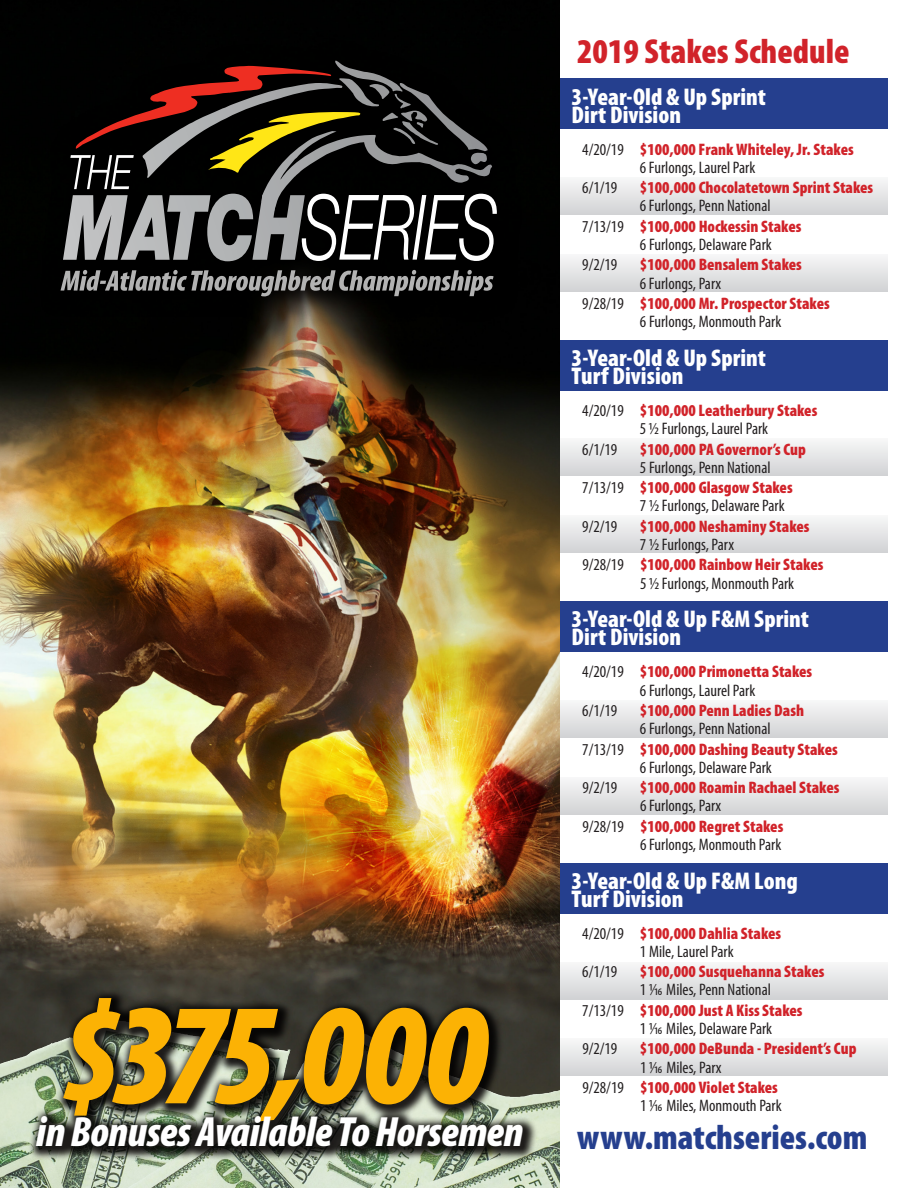
<style>
.page{position:relative;width:918px;height:1188px;background:#fff}
.page>*{position:absolute;margin:0;border:0;box-sizing:border-box;transform-origin:0 0}
.t1{font:italic 900 condensed 145.2px "Myriad Pro";letter-spacing:-.055em;color:#fcb204}
.t2{font:italic 900 condensed 42.45px "Myriad Pro";letter-spacing:-.015em;color:#fff}
.t3{font:900 condensed 34.95px "Myriad Pro";color:#253f8e}
.t4{font:900 condensed 34.95px "Myriad Pro";color:#d1232a}
.t5{font:900 condensed 24.3px/18.1px "Myriad Pro";color:#fff}
.t6{font:condensed 16.65px/18.1px "Myriad Pro";color:#231f20}
.t7{font:900 condensed 16.65px/18.1px "Myriad Pro";color:#d1232a}
.s1{font-weight:400;color:#231f20}
.s2{font-weight:900;color:#d1232a}
</style>
<div class="page">
<svg style="left:560px;top:442px;width:328px;height:34px;background:#e2e3e4"></svg>
<div style="left:240px;top:177px;width:648px;height:38px;background:linear-gradient(to bottom,#f7f7f8,#d2d3d5)"></div>
<div style="left:240px;top:700px;width:648px;height:38px;background:linear-gradient(to bottom,#f7f7f8,#d2d3d5)"></div>
<svg style="left:560px;top:965px;width:328px;height:34px;background:#e2e3e4"></svg>
<svg style="left:560px;top:518px;width:328px;height:35px;fill:#e3e3e5"></svg>
<svg style="left:560px;top:257px;width:328px;height:34px"></svg>
<svg style="left:560px;top:780px;width:328px;height:34px;fill:#e3e3e4"></svg>
<svg style="left:560px;top:1042px;width:328px;height:34px;background:#e2e3e4"></svg>
<div style="left:549px;top:340px;width:339px;height:50px;background:#253f8e"></div>
<div style="left:549px;top:79px;width:339px;height:50px;background:#253f8e"></div>
<div style="left:549px;top:602px;width:339px;height:50px;background:#253f8e"></div>
<div style="left:549px;top:863px;width:339px;height:50px;background:#253f8e"></div>
<img style="left:0;top:0;width:560px;height:1022px">
<svg style="left:40px;top:40px;width:483px;height:282px;background:#030302"></svg>
<svg style="left:61px;top:270px;width:433px;height:26px;background:#484847"></svg>
<svg style="left:63px;top:60px;width:434px;height:201px;background:#3e3732"></svg>
<img style="left:0;top:1022px;width:560px;height:166px">
<svg style="left:28px;top:990px;width:510px;height:172px;background:#393c34"></svg>
<p class="t1" style="left:59px;top:962px;width:430px">$375,000</p>
<p class="t2" style="left:36px;top:1105px;width:489px">in Bonuses Available To Horsemen</p>
<p class="t4" style="left:577px;top:29px;width:274px">2019 Stakes Schedule</p>
<p class="t5" style="left:572px;top:87px;width:196px">3-Year-Old &amp; Up Sprint<br>Dirt Division</p>
<p class="t7" style="left:640px;top:140px;width:215px;text-indent:-58px"><span class="s1">4/20/19</span> $100,000 Frank Whiteley, Jr. Stakes<br><span class="s1">6 Furlongs, Laurel Park</span></p>
<p class="t6" style="left:582px;top:178px;width:37px">6/1/19</p>
<p class="t7" style="left:640px;top:178px;width:235px">$100,000 Chocolatetown Sprint Stakes<br><span class="s1">6 Furlongs, Penn National</span></p>
<p class="t6" style="left:640px;top:217px;width:163px;text-indent:-58px">7/13/19 <span class="s2">$100,000 Hockessin Stakes<br></span>6 Furlongs, Delaware Park</p>
<p class="t6" style="left:582px;top:256px;width:37px">9/2/19</p>
<p class="t7" style="left:640px;top:255px;width:163px">$100,000 Bensalem Stakes<br><span class="s1">6 Furlongs, Parx</span></p>
<p class="t6" style="left:582px;top:294px;width:249px;text-align:center">9/28/19 <span class="s2">$100,000 Mr. Prospector Stakes<br></span>6 Furlongs, Monmouth Park</p>
<p class="t5" style="left:572px;top:348px;width:196px">3-Year-Old &amp; Up Sprint<br>Turf Division</p>
<p class="t6" style="left:582px;top:401px;width:237px;text-align:center">4/20/19 <span class="s2">$100,000 Leatherbury Stakes<br></span>5 ½ Furlongs, Laurel Park</p>
<p class="t6" style="left:582px;top:440px;width:37px">6/1/19</p>
<p class="t7" style="left:640px;top:439px;width:168px">$100,000 PA Governor’s Cup<br><span class="s1">5 Furlongs, Penn National</span></p>
<p class="t6" style="left:640px;top:478px;width:154px;text-indent:-58px">7/13/19 <span class="s2">$100,000 Glasgow Stakes<br></span>7 ½ Furlongs, Delaware Park</p>
<p class="t6" style="left:582px;top:517px;width:37px">9/2/19</p>
<p class="t7" style="left:640px;top:517px;width:171px">$100,000 Neshaminy Stakes<br><span class="s1">7 ½ Furlongs, Parx</span></p>
<p class="t6" style="left:640px;top:556px;width:185px;text-indent:-58px">9/28/19 <span class="s2">$100,000 Rainbow Heir Stakes<br></span>5 ½ Furlongs, Monmouth Park</p>
<p class="t5" style="left:572px;top:609px;width:239px">3-Year-Old &amp; Up F&amp;M Sprint<br>Dirt Division</p>
<p class="t6" style="left:582px;top:663px;width:232px;text-align:center">4/20/19 <span class="s2">$100,000 Primonetta Stakes<br></span>6 Furlongs, Laurel Park</p>
<p class="t6" style="left:582px;top:701px;width:37px">6/1/19</p>
<p class="t7" style="left:640px;top:701px;width:166px">$100,000 Penn Ladies Dash<br><span class="s1">6 Furlongs, Penn National</span></p>
<p class="t6" style="left:582px;top:740px;width:257px;text-align:center">7/13/19 <span class="s2">$100,000 Dashing Beauty Stakes<br></span>6 Furlongs, Delaware Park</p>
<p class="t6" style="left:582px;top:778px;width:37px">9/2/19</p>
<p class="t7" style="left:640px;top:778px;width:201px">$100,000 Roamin Rachael Stakes<br><span class="s1">6 Furlongs, Parx</span></p>
<p class="t6" style="left:582px;top:817px;width:203px;text-align:right">9/28/19 <span class="s2">$100,000 Regret Stakes<br></span>6 Furlongs, Monmouth Park</p>
<p class="t5" style="left:572px;top:871px;width:228px">3-Year-Old &amp; Up F&amp;M Long<br>Turf Division</p>
<p class="t6" style="left:640px;top:924px;width:143px;text-indent:-58px">4/20/19 <span class="s2">$100,000 Dahlia Stakes<br></span>1 Mile, Laurel Park</p>
<p class="t6" style="left:582px;top:963px;width:37px">6/1/19</p>
<p class="t7" style="left:640px;top:962px;width:186px">$100,000 Susquehanna Stakes<br><span class="s1">1 1⁄16 Miles, Penn National</span></p>
<p class="t6" style="left:640px;top:1001px;width:164px;text-indent:-58px">7/13/19 <span class="s2">$100,000 Just A Kiss Stakes<br></span>1 1⁄16 Miles, Delaware Park</p>
<p class="t6" style="left:582px;top:1040px;width:37px">9/2/19</p>
<p class="t7" style="left:640px;top:1039px;width:218px">$100,000 DeBunda - President’s Cup<br><span class="s1">1 1⁄16 Miles, Parx</span></p>
<p class="t6" style="left:582px;top:1078px;width:201px;text-align:right">9/28/19 <span class="s2">$100,000 Violet Stakes<br></span>1 1⁄16 Miles, Monmouth Park</p>
<p class="t3" style="left:577px;top:1115px;width:292px">www.matchseries.com</p>
</div>
